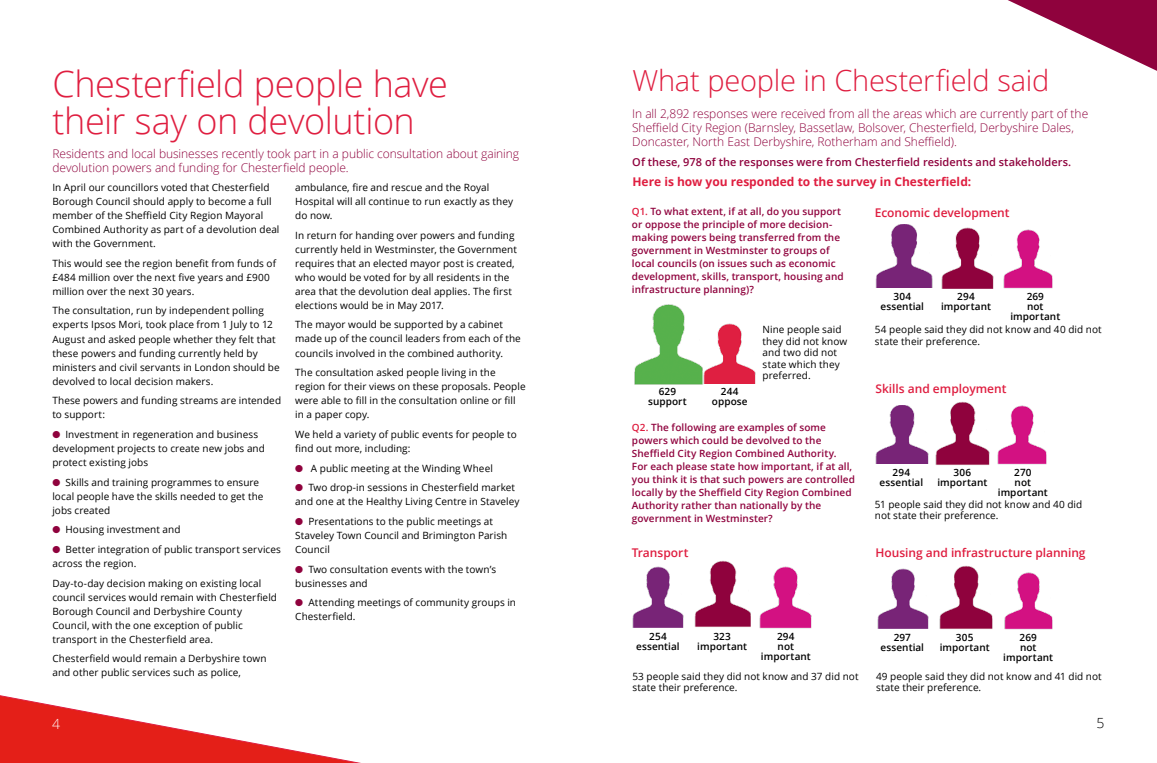
<style>
.page{position:relative;width:1157px;height:763px;background:#fff}
.page>*{position:absolute;margin:0;border:0;box-sizing:border-box;transform-origin:0 0}
.t1{font:300 36px/37px "Open Sans";letter-spacing:-.01em;color:#df1e40}
.t2{font:300 29px "Open Sans";letter-spacing:-.01em;color:#df1e40}
.t3{font:300 14px "Open Sans";color:#fff}
.t4{font:300 14px "Open Sans";color:#000}
.t5{font:300 12px/13.9px "Open Sans";letter-spacing:-.005em;color:#8f023d}
.t6{font:600 12px "Open Sans";letter-spacing:-.005em;color:#df1e40}
.t7{font:700 12px "Open Sans";letter-spacing:-.005em;color:#df1e40}
.t8{font:600 11px "Open Sans";letter-spacing:.005em;color:#8f023d}
.t9{font:10px/14px "Open Sans";letter-spacing:.005em;color:#000}
.t10{font:600 10px/13px "Open Sans";letter-spacing:.005em;color:#8f023d}
.t11{font:600 10px/10px "Open Sans";letter-spacing:.005em;color:#000;text-align:center}
.s1{color:#8f023d}
.s2{color:#df1e40}
</style>
<div class="page">
<svg style="left:0;top:695px;width:361px;height:68px"></svg>
<img style="left:634px;top:304px;width:69px;height:81px">
<img style="left:703px;top:324px;width:53px;height:60px">
<img style="left:632px;top:567px;width:52px;height:60px">
<img style="left:694px;top:560px;width:56px;height:67px">
<img style="left:759px;top:566px;width:53px;height:62px">
<img style="left:875px;top:224px;width:58px;height:63px">
<img style="left:941px;top:227px;width:53px;height:61px">
<img style="left:1003px;top:229px;width:50px;height:59px">
<img style="left:875px;top:405px;width:54px;height:59px">
<img style="left:935px;top:401px;width:55px;height:64px">
<img style="left:997px;top:405px;width:50px;height:59px">
<img style="left:877px;top:568px;width:52px;height:60px">
<img style="left:939px;top:565px;width:53px;height:64px">
<img style="left:1004px;top:572px;width:48px;height:57px">
<svg style="left:1008px;top:0;width:149px;height:71px"></svg>
<h1 class="t1" style="left:52px;top:64px;width:397px">Chesterfield people have their say on devolution</h1>
<p class="t5" style="left:52px;top:146px;width:468px">Residents and local businesses recently took part in a public consultation about gaining devolution powers and funding for Chesterfield people.</p>
<p class="t9" style="left:295px;top:180px;width:219px">ambulance, fire and rescue and the Royal<br>Hospital will all continue to run exactly as they do now.</p>
<p class="t9" style="left:295px;top:228px;width:223px">In return for handing over powers and funding currently held in Westminster, the Government requires that an elected mayor post is created, who would be voted for by all residents in the area that the devolution deal applies. The first elections would be in May 2017.</p>
<p class="t9" style="left:295px;top:317px;width:227px">The mayor would be supported by a cabinet made up of the council leaders from each of the councils involved in the combined authority.</p>
<p class="t9" style="left:295px;top:365px;width:232px">The consultation asked people living in the region for their views on these proposals. People were able to fill in the consultation online or fill in a paper copy.</p>
<p class="t9" style="left:295px;top:427px;width:223px">We held a variety of public events for people to find out more, including:</p>
<p class="t9" style="left:295px;top:460px;width:199px"><span class="s1">●</span> A public meeting at the Winding Wheel</p>
<p class="t9" style="left:295px;top:480px;width:226px"><span class="s1">●</span> Two drop-in sessions in Chesterfield market and one at the Healthy Living Centre in Staveley</p>
<p class="t9" style="left:295px;top:514px;width:214px"><span class="s1">●</span> Presentations to the public meetings at<br>Staveley Town Council and Brimington Parish<br>Council</p>
<p class="t9" style="left:295px;top:561px;width:203px"><span class="s1">●</span> Two consultation events with the town’s businesses and</p>
<p class="t9" style="left:295px;top:595px;width:222px"><span class="s1">●</span> Attending meetings of community groups in<br>Chesterfield.</p>
<p class="t9" style="left:52px;top:180px;width:229px">In April our councillors voted that Chesterfield Borough Council should apply to become a full member of the Sheffield City Region Mayoral Combined Authority as part of a devolution deal with the Government.</p>
<p class="t9" style="left:52px;top:256px;width:225px">This would see the region benefit from funds of £484 million over the next five years and £900 million over the next 30 years.</p>
<p class="t9" style="left:52px;top:303px;width:229px">The consultation, run by independent polling experts Ipsos Mori, took place from 1 July to 12<br>August and asked people whether they felt that these powers and funding currently held by ministers and civil servants in London should be devolved to local decision makers.</p>
<p class="t9" style="left:52px;top:393px;width:230px">These powers and funding streams are intended to support:</p>
<p class="t9" style="left:52px;top:427px;width:214px"><span class="s1">●</span> Investment in regeneration and business development projects to create new jobs and protect existing jobs</p>
<p class="t9" style="left:52px;top:474px;width:213px"><span class="s1">●</span> Skills and training programmes to ensure local people have the skills needed to get the jobs created</p>
<p class="t9" style="left:52px;top:522px;width:130px"><span class="s1">●</span> Housing investment and</p>
<p class="t9" style="left:52px;top:542px;width:230px"><span class="s1">●</span> Better integration of public transport services across the region.</p>
<p class="t9" style="left:52px;top:575px;width:226px">Day-to-day decision making on existing local council services would remain with Chesterfield Borough Council and Derbyshire County Council, with the one exception of public transport in the Chesterfield area.</p>
<p class="t9" style="left:52px;top:651px;width:216px">Chesterfield would remain a Derbyshire town and other public services such as police,</p>
<h3 class="t3" style="left:52px;top:713px;width:9px">4</h3>
<h2 class="t2" style="left:632px;top:60px;width:418px">What people in Chesterfield said</h2>
<p class="t5" style="left:632px;top:106px;width:457px">In all 2,892 responses were received from all the areas which are currently part of the<br>Sheffield City Region (Barnsley, Bassetlaw, Bolsover, Chesterfield, Derbyshire Dales,<br>Doncaster, North East Derbyshire, Rotherham and Sheffield).</p>
<p class="t8" style="left:632px;top:154px;width:440px">Of these, 978 of the responses were from Chesterfield residents and stakeholders.</p>
<p class="t7" style="left:632px;top:173px;width:340px">Here is how you responded to the survey in Chesterfield:</p>
<p class="t10" style="left:632px;top:205px;width:213px"><span class="s2">Q1.</span> To what extent, if at all, do you support or oppose the principle of more decision&shy;making powers being transferred from the government in Westminster to groups of local councils (on issues such as economic development, skills, transport, housing and infrastructure planning)?</p>
<p class="t11" style="left:648px;top:386px;width:40px">629 support</p>
<p class="t11" style="left:712px;top:386px;width:37px">244 oppose</p>
<p class="t9" style="left:762px;top:323px;width:86px;line-height:11.5px">Nine people said they did not know and two did not state which they preferred.</p>
<p class="t10" style="left:632px;top:421px;width:225px"><span class="s2">Q2.</span> The following are examples of some powers which could be devolved to the Sheffield City Region Combined Authority.<br>For each please state how important, if at all, you think it is that such powers are controlled locally by the Sheffield City Region Combined Authority rather than nationally by the government in Westminster?</p>
<p class="t6" style="left:632px;top:544px;width:58px">Transport</p>
<p class="t6" style="left:875px;top:204px;width:136px">Economic development</p>
<p class="t11" style="left:880px;top:291px;width:45px">304 essential</p>
<p class="t11" style="left:941px;top:291px;width:51px">294 important</p>
<p class="t11" style="left:1010px;top:291px;width:51px">269<br>not important</p>
<p class="t9" style="left:875px;top:323px;width:228px;line-height:11.5px">54 people said they did not know and 40 did not state their preference.</p>
<p class="t6" style="left:875px;top:380px;width:132px">Skills and employment</p>
<p class="t11" style="left:879px;top:467px;width:45px">294 essential</p>
<p class="t11" style="left:937px;top:467px;width:51px">306 important</p>
<p class="t11" style="left:998px;top:467px;width:51px">270<br>not important</p>
<p class="t9" style="left:875px;top:498px;width:209px;line-height:11.5px">51 people said they did not know and 40 did not state their preference.</p>
<p class="t6" style="left:875px;top:544px;width:212px">Housing and infrastructure planning</p>
<p class="t11" style="left:636px;top:631px;width:45px">254 essential</p>
<p class="t11" style="left:697px;top:631px;width:51px">323 important</p>
<p class="t11" style="left:761px;top:631px;width:51px">294<br>not important</p>
<p class="t9" style="left:632px;top:670px;width:228px;line-height:11.5px">53 people said they did not know and 37 did not state their preference.</p>
<p class="t11" style="left:880px;top:632px;width:45px">297 essential</p>
<p class="t11" style="left:939px;top:632px;width:51px">305 important</p>
<p class="t11" style="left:1003px;top:632px;width:51px">269<br>not important</p>
<p class="t9" style="left:876px;top:670px;width:227px;line-height:11.5px">49 people said they did not know and 41 did not state their preference.</p>
<h3 class="t4" style="left:1096px;top:713px;width:9px">5</h3>
</div>
